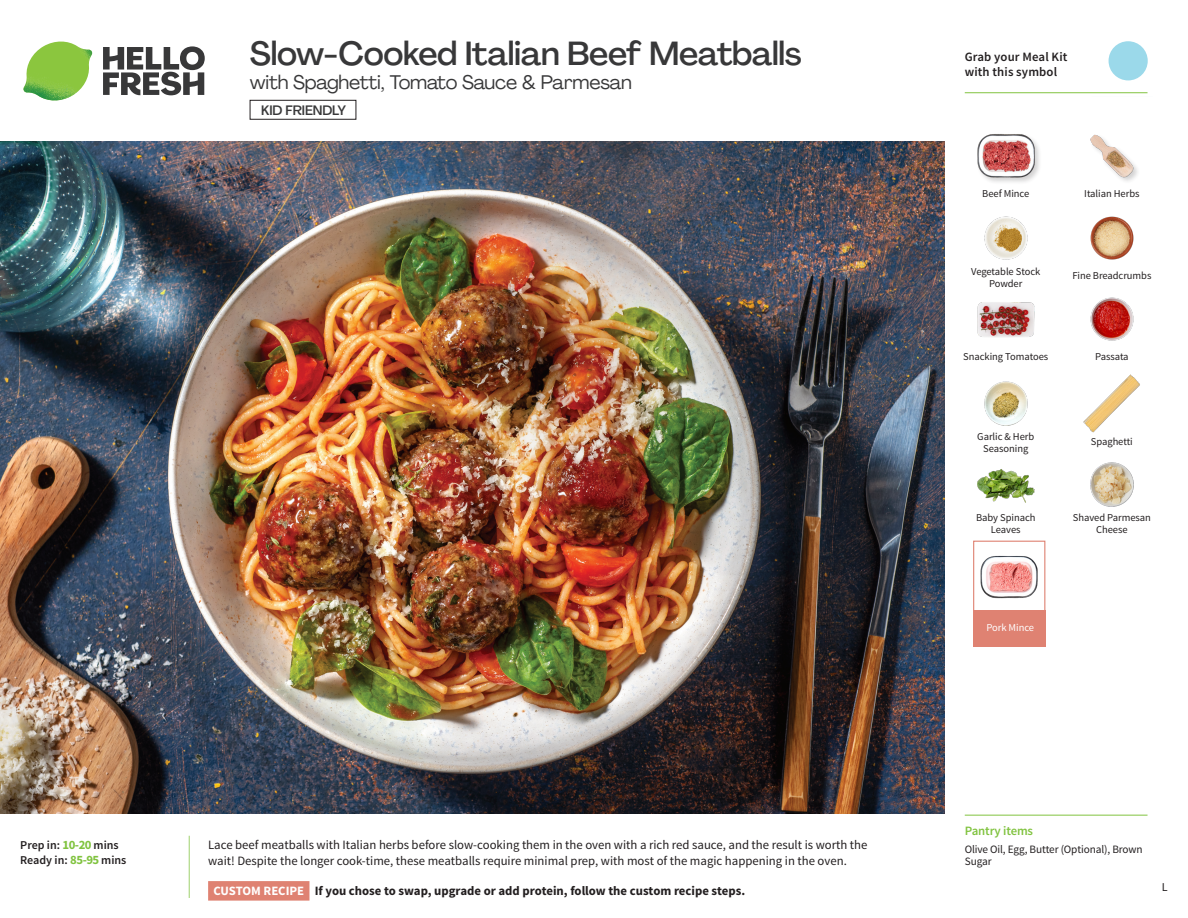
<style>
.page{position:relative;width:1188px;height:918px;background:#fff}
.page>*{position:absolute;margin:0;border:0;box-sizing:border-box;transform-origin:0 0}
._15_Titel_UK{font:500 33px "Agrandir";letter-spacing:-.01em;color:#383839}
._15_Titel_UK-2{font:19.5px "Agrandir";letter-spacing:-.01em;color:#383839}
.t1{font:500 13.5px "Agrandir";letter-spacing:-.01em;color:#383839}
.Step_6_Text_AU{font:12.75px/16.5px "Source Sans Pro";color:#231f20}
.Step_6_Text_AU-2{font:700 12.75px "Source Sans Pro";color:#231f20}
.t2{font:600 12.75px/15px "Source Sans Pro";letter-spacing:.01em;color:#231f20}
._04_Headers_Front{font:600 12.75px "Source Sans Pro";letter-spacing:-.01em;color:#81c340}
._04_Intro{font:600 12px "Source Sans Pro";color:#231f20}
.t3{font:12px "Source Sans Pro";color:#231f20}
._05_Pantry{font:11.25px/12px "Source Sans Pro";letter-spacing:-.01em;color:#231f20}
._18_FRONT_ingredient{font:10.5px/12px "Source Sans Pro";letter-spacing:-.005em;color:#231f20;text-align:center}
._18_FRONT_ingredient-2{font:10.5px "Source Sans Pro";letter-spacing:-.005em;color:#fff}
.s1{font-weight:700;font-size:12.75px;color:#81c340}
.s2{color:#fff}
</style>
<div class="page">
<svg style="left:103px;top:46px;width:102px;height:49px"></svg>
<img style="left:23px;top:42px;width:69px;height:59px">
<svg style="left:188px;top:835px;width:122px;height:66px"></svg>
<img style="left:0;top:142px;width:945px;height:672px">
<div style="left:250px;top:100px;width:106px;height:19px;border:1px solid #231f20"></div>
<div style="left:973px;top:541px;width:72px;height:72px;border:1px solid #df8272"></div>
<div style="left:973px;top:611px;width:72px;height:36px;background:#df8272"></div>
<img style="left:980px;top:555px;width:57px;height:44px">
<img style="left:1090px;top:297px;width:44px;height:44px">
<img style="left:1083px;top:375px;width:57px;height:57px">
<img style="left:984px;top:381px;width:44px;height:45px">
<img style="left:977px;top:469px;width:57px;height:34px">
<img style="left:977px;top:302px;width:57px;height:35px">
<img style="left:984px;top:216px;width:44px;height:44px">
<img style="left:1090px;top:216px;width:44px;height:44px">
<div style="left:976px;top:133px;width:66px;height:51px;background:#231f20;opacity:.2"></div>
<img style="left:977px;top:133px;width:57px;height:51px">
<img style="left:1090px;top:134px;width:48px;height:47px">
<img style="left:1090px;top:462px;width:44px;height:45px">
<hr style="left:965px;top:815px;width:183px;height:1px;background:#81c340">
<svg style="left:1091px;top:41px;width:57px;height:53px"></svg>
<hr style="left:965px;top:92px;width:183px;height:1px;background:#81c340">
<p class="_15_Titel_UK" style="left:250px;top:33px;width:553px">Slow-Cooked Italian Beef Meatballs</p>
<p class="_15_Titel_UK-2" style="left:250px;top:71px;width:384px">with Spaghetti, Tomato Sauce &amp; Parmesan</p>
<p class="t1" style="left:261px;top:102px;width:86px">KID FRIENDLY</p>
<p class="_04_Intro" style="left:20px;top:838px;width:100px">Prep in: <span class="s1">10-20</span> mins</p>
<p class="_04_Intro" style="left:20px;top:853px;width:108px">Ready in: <span class="s1">85-95</span> mins</p>
<p class="Step_6_Text_AU" style="left:208px;top:837px;width:661px">Lace beef meatballs with Italian herbs before slow-cooking them in the oven with a rich red sauce, and the result is worth the wait! Despite the longer cook-time, these meatballs require minimal prep, with most of the magic happening in the oven.</p>
<p class="Step_6_Text_AU-2" style="left:213px;top:882px;width:533px"><span class="s2">CUSTOM RECIPE</span> If you chose to swap, upgrade or add protein, follow the custom recipe steps.</p>
<p class="t2" style="left:965px;top:50px;width:104px">Grab your Meal Kit with this symbol</p>
<p class="_18_FRONT_ingredient" style="left:982px;top:188px;width:48px">Beef Mince</p>
<p class="_18_FRONT_ingredient" style="left:1084px;top:188px;width:57px">Italian Herbs</p>
<p class="_18_FRONT_ingredient" style="left:971px;top:265px;width:71px">Vegetable Stock<br>Powder</p>
<p class="_18_FRONT_ingredient" style="left:1072px;top:270px;width:81px">Fine Breadcrumbs</p>
<p class="_18_FRONT_ingredient" style="left:963px;top:351px;width:87px">Snacking Tomatoes</p>
<p class="_18_FRONT_ingredient" style="left:1095px;top:351px;width:35px">Passata</p>
<p class="_18_FRONT_ingredient" style="left:977px;top:431px;width:58px">Garlic &amp; Herb<br>Seasoning</p>
<p class="_18_FRONT_ingredient" style="left:976px;top:512px;width:61px">Baby Spinach<br>Leaves</p>
<p class="_18_FRONT_ingredient-2" style="left:986px;top:621px;width:49px">Pork Mince</p>
<p class="_18_FRONT_ingredient" style="left:1091px;top:435px;width:43px">Spaghetti</p>
<p class="_18_FRONT_ingredient" style="left:1073px;top:512px;width:79px">Shaved Parmesan<br>Cheese</p>
<p class="_04_Headers_Front" style="left:965px;top:822px;width:70px">Pantry items</p>
<p class="_05_Pantry" style="left:965px;top:844px;width:179px">Olive Oil, Egg, Butter (Optional), Brown<br>Sugar</p>
<p class="t3" style="left:1162px;top:879px;width:7px">L</p>
</div>
